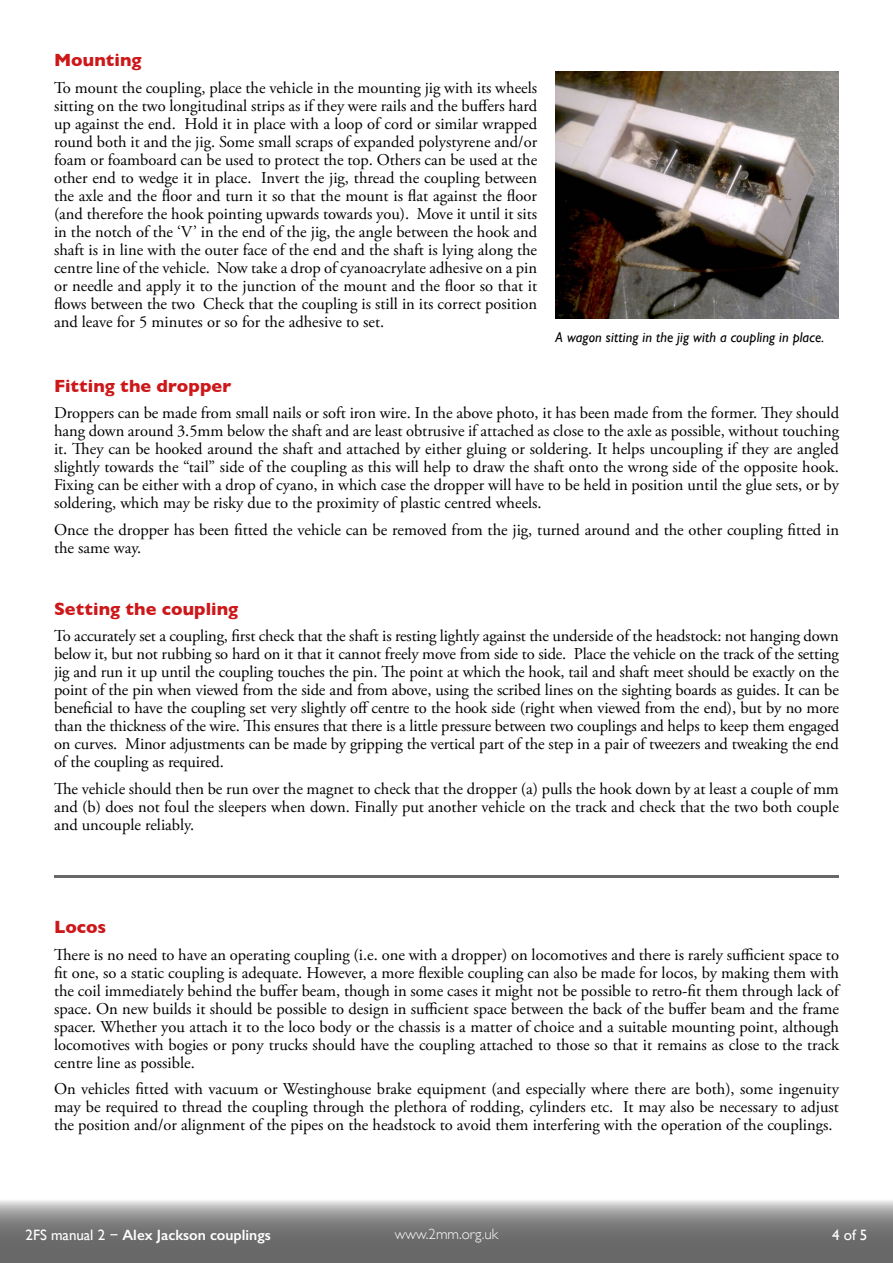
<style>
.page{position:relative;width:893px;height:1263px;background:#fff}
.page>*{position:absolute;margin:0;border:0;box-sizing:border-box;transform-origin:0 0}
.t1{font:700 18px "Gill Sans";letter-spacing:.005em;color:#cd1719}
.t2{font:16.5px/18px "Adobe Garamond Pro";color:#000;text-align:justify}
.t3{font:600 15px "Gill Sans";color:#fff}
.t4{font:300 15px "Gill Sans";color:#fff}
.t5{font:15px "Gill Sans";color:#fff}
.t6{font:italic 14.25px "Gill Sans";letter-spacing:.01em;color:#000}
.s1{font-weight:400}
.s2{font-weight:400;font-style:italic}
</style>
<div class="page">
<svg style="left:0;top:1200px;width:893px;height:63px;background:#848484"></svg>
<img style="left:556px;top:71px;width:283px;height:248px">
<hr style="left:54px;top:875px;width:785px;height:3px;background:#686868">
<p class="t1" style="left:54px;top:46px;width:89px">Mounting</p>
<p class="t2" style="left:54px;top:79px;width:485px">To mount the coupling, place the vehicle in the mounting jig with its wheels sitting on the two longitudinal strips as if they were rails and the buffers hard up against the end. Hold it in place with a loop of cord or similar wrapped round both it and the jig. Some small scraps of expanded polystyrene and/or foam or foamboard can be used to protect the top. Others can be used at the other end to wedge it in place. Invert the jig, thread the coupling between the axle and the floor and turn it so that the mount is flat against the floor (and therefore the hook pointing upwards towards you). Move it until it sits in the notch of the ‘V’ in the end of the jig, the angle between the hook and shaft is in line with the outer face of the end and the shaft is lying along the centre line of the vehicle. Now take a drop of cyanoacrylate adhesive on a pin or needle and apply it to the junction of the mount and the floor so that it flows between the two Check that the coupling is still in its correct position and leave for 5 minutes or so for the adhesive to set.</p>
<p class="t6" style="left:556px;top:329px;width:270px">A wagon sitting in the jig with a coupling in place.</p>
<p class="t1" style="left:54px;top:371px;width:179px">Fitting the dropper</p>
<p class="t2" style="left:54px;top:405px;width:787px">Droppers can be made from small nails or soft iron wire. In the above photo, it has been made from the former. They should hang down around 3.5mm below the shaft and are least obtrusive if attached as close to the axle as possible, without touching it. They can be hooked around the shaft and attached by either gluing or soldering. It helps uncoupling if they are angled slightly towards the “tail” side of the coupling as this will help to draw the shaft onto the wrong side of the opposite hook.<br>Fixing can be either with a drop of cyano, in which case the dropper will have to be held in position until the glue sets, or by soldering, which may be risky due to the proximity of plastic centred wheels.</p>
<p class="t2" style="left:54px;top:521px;width:786px">Once the dropper has been fitted the vehicle can be removed from the jig, turned around and the other coupling fitted in the same way.</p>
<p class="t1" style="left:54px;top:594px;width:186px">Setting the coupling</p>
<p class="t2" style="left:54px;top:627px;width:787px">To accurately set a coupling, first check that the shaft is resting lightly against the underside of the headstock: not hanging down below it, but not rubbing so hard on it that it cannot freely move from side to side. Place the vehicle on the track of the setting jig and run it up until the coupling touches the pin. The point at which the hook, tail and shaft meet should be exactly on the point of the pin when viewed from the side and from above, using the scribed lines on the sighting boards as guides. It can be beneficial to have the coupling set very slightly off centre to the hook side (right when viewed from the end), but by no more than the thickness of the wire. This ensures that there is a little pressure between two couplings and helps to keep them engaged on curves. Minor adjustments can be made by gripping the vertical part of the step in a pair of tweezers and tweaking the end of the coupling as required.</p>
<p class="t2" style="left:54px;top:780px;width:786px">The vehicle should then be run over the magnet to check that the dropper (a) pulls the hook down by at least a couple of mm and (b) does not foul the sleepers when down. Finally put another vehicle on the track and check that the two both couple and uncouple reliably.</p>
<p class="t1" style="left:54px;top:913px;width:54px">Locos</p>
<p class="t2" style="left:54px;top:946px;width:786px">There is no need to have an operating coupling (i.e. one with a dropper) on locomotives and there is rarely sufficient space to fit one, so a static coupling is adequate. However, a more flexible coupling can also be made for locos, by making them with the coil immediately behind the buffer beam, though in some cases it might not be possible to retro-fit them through lack of space. On new builds it should be possible to design in sufficient space between the back of the buffer beam and the frame spacer. Whether you attach it to the loco body or the chassis is a matter of choice and a suitable mounting point, although locomotives with bogies or pony trucks should have the coupling attached to those so that it remains as close to the track centre line as possible.</p>
<p class="t2" style="left:54px;top:1081px;width:786px">On vehicles fitted with vacuum or Westinghouse brake equipment (and especially where there are both), some ingenuity may be required to thread the coupling through the plethora of rodding, cylinders etc. It may also be necessary to adjust the position and/or alignment of the pipes on the headstock to avoid them interfering with the operation of the couplings.</p>
<p class="t3" style="left:26px;top:1226px;width:247px"><span class="s1">2FS manual 2</span> <span class="s2">−</span> Alex Jackson couplings</p>
<p class="t4" style="left:395px;top:1222px;width:105px">www.2mm.org.uk</p>
<p class="t5" style="left:832px;top:1226px;width:37px">4 of 5</p>
</div>
